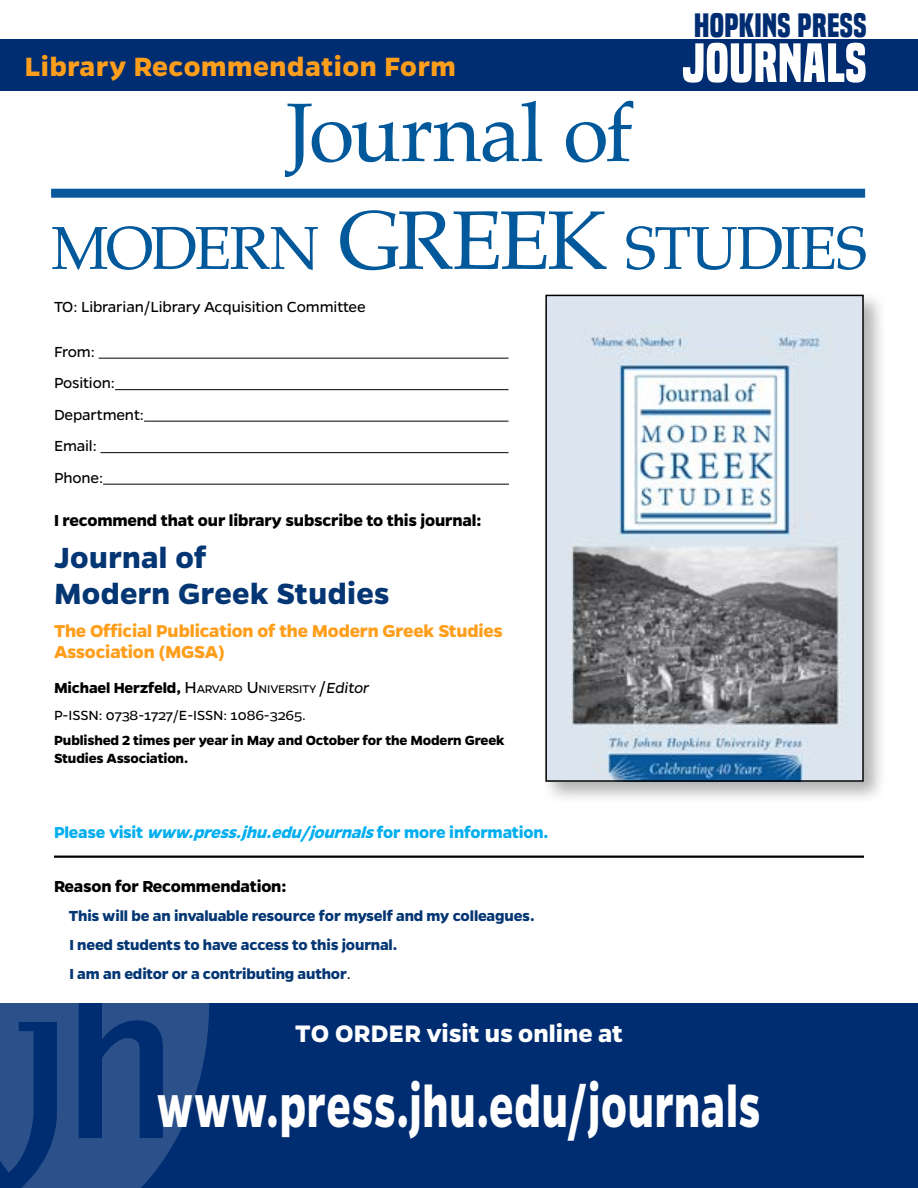
<style>
.page{position:relative;width:918px;height:1188px;background:#fff}
.page>*{position:absolute;margin:0;border:0;box-sizing:border-box;transform-origin:0 0}
.t1{font:83.1px "Palatino";letter-spacing:-.02em;color:#01589b}
.t2{font:700 65.85px "Gentona";letter-spacing:.015em;color:#fff;scale:.7 1}
.t3{font:60.6px "Palatino";letter-spacing:-.03em;color:#01589b}
.t4{font:700 51px "Built Titling Rg";letter-spacing:.015em;color:#fff}
.journal_titlt_with_s{font:700 33px/36px "Gentona";letter-spacing:.01em;color:#043673}
.t5{font:700 31.5px "Built Titling Rg";letter-spacing:.01em;color:#002d72}
.t6{font:700 30px "Gentona";letter-spacing:.02em;color:#ff9e1b}
.t7{font:700 27px "Gentona";color:#fff}
.Journal_Sub_head{font:700 19.5px/21px "Gentona";letter-spacing:-.01em;color:#ff9e1b}
.I_reccomend{font:700 18px "Gentona";letter-spacing:-.01em;color:#000}
.t8{font:700 18px "Gentona";letter-spacing:-.01em;color:#00aeef}
.t9{font:700 16.5px/29.2px "Gentona";letter-spacing:-.01em;color:#043673}
.To-From{font:16.5px/31.5px "Gentona";letter-spacing:-.01em;color:#000}
.Editor_Block{font:700 16.5px "Gentona";letter-spacing:-.01em;color:#000}
.Frequency{font:700 15px/18px "Gentona";letter-spacing:-.01em;color:#000}
.Frequency_Volume_Iss{font:15px "Gentona";color:#000}
.s1{font-size:83.1px}
.s2{font-weight:400;font-size:18px}
.s3{font-weight:400;font-size:12.6px}
.s4{font-weight:400;font-style:italic}
.s5{font-style:italic}
.s6{font-weight:400;color:#000}
</style>
<div class="page">
<div style="left:0;top:39px;width:918px;height:52px;background:#002d72"></div>
<div style="left:0;top:1003px;width:918px;height:185px;background:#002d72"></div>
<svg style="left:0;top:1003px;width:209px;height:185px;fill:#2c518a"></svg>
<div style="left:541px;top:290px;width:346px;height:515px;background:#000;opacity:.31"></div>
<img style="left:548px;top:298px;width:313px;height:481px">
<div style="left:545px;top:295px;width:319px;height:487px;border:2px solid #000"></div>
<div style="left:51px;top:189px;width:814px;height:9px;background:#09589b"></div>
<hr style="left:54px;top:856px;width:810px;height:2px;background:#000">
<hr style="left:99px;top:358px;width:409px;height:1px;background:#000">
<hr style="left:115px;top:389px;width:393px;height:1px;background:#000">
<hr style="left:144px;top:421px;width:364px;height:1px;background:#000">
<hr style="left:100px;top:452px;width:409px;height:1px;background:#000">
<hr style="left:103px;top:484px;width:406px;height:1px;background:#000">
<h3 class="t6" style="left:25px;top:49px;width:432px">Library Recommendation Form</h3>
<h3 class="t5" style="left:694px;top:7px;width:174px">HOPKINS PRESS</h3>
<h3 class="t4" style="left:682px;top:33px;width:186px">JOURNALS</h3>
<p class="t1" style="left:286px;top:64px;width:349px">Journal of</p>
<p class="t3" style="left:51px;top:198px;width:818px">MODERN <span class="s1">GREEK</span> STUDIES</p>
<p class="To-From" style="left:54px;top:291px;width:313px">TO: Librarian/Library Acquisition Committee</p>
<p class="To-From" style="left:54px;top:336px;width:92px">From:<br>Position:<br>Department:<br>Email:<br>Phone:</p>
<p class="I_reccomend" style="left:54px;top:510px;width:429px">I recommend that our library subscribe to this journal:</p>
<p class="journal_titlt_with_s" style="left:54px;top:539px;width:337px">Journal of<br>Modern Greek Studies</p>
<p class="Journal_Sub_head" style="left:54px;top:620px;width:450px">The Official Publication of the Modern Greek Studies<br>Association (MGSA)</p>
<p class="Editor_Block" style="left:54px;top:678px;width:317px">Michael Herzfeld, <span class="s2">H</span><span class="s3">ARVARD</span> <span class="s2">U</span><span class="s3">NIVERSITY</span> <span class="s2">/</span> <span class="s4">Editor</span></p>
<p class="Frequency_Volume_Iss" style="left:54px;top:707px;width:253px">P-ISSN: 0738-1727/E-ISSN: 1086-3265.</p>
<p class="Frequency" style="left:54px;top:731px;width:452px">Published 2 times per year in May and October for the Modern Greek<br>Studies Association.</p>
<p class="t8" style="left:54px;top:821px;width:496px">Please visit <span class="s5">www.press.jhu.edu/journals</span>for more information.</p>
<p class="I_reccomend" style="left:54px;top:875px;width:234px">Reason for Recommendation:</p>
<p class="t9" style="left:69px;top:901px;width:467px">This will be an invaluable resource for myself and my colleagues.<br>I need students to have access to this journal.<br>I am an editor or a contributing author<span class="s6">.</span></p>
<h3 class="t7" style="left:295px;top:1018px;width:329px">TO ORDER visit us online at</h3>
<h2 class="t2" style="left:157px;top:1068px;width:863px">www.press.jhu.edu/journals</h2>
</div>
